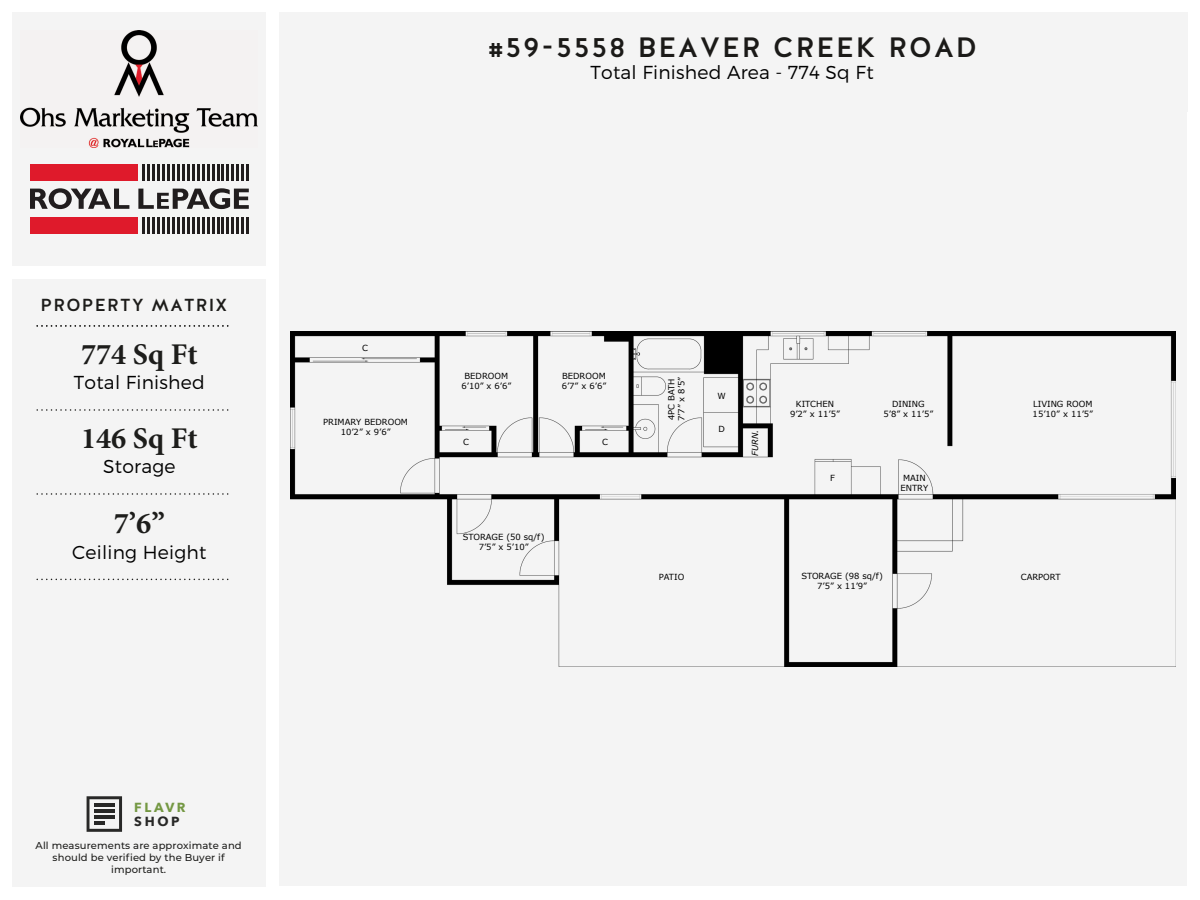
<style>
.page{position:relative;width:1200px;height:900px;background:#fff}
.page>*{position:absolute;margin:0;border:0;box-sizing:border-box;transform-origin:0 0}
.t1{font:700 30.12px "Minion Pro";color:#1d1d1b}
.t2{font:500 28px "Halis GR";letter-spacing:.075em;color:#1d1c1a}
.t3{font:300 18.76px "Montserrat";letter-spacing:.01em;color:#000}
.t4{font:500 17.44px "Halis GR";letter-spacing:.075em;color:#1d1c1a}
.t5{font:700 13.16px "Avenir Next";letter-spacing:.195em;color:#749843}
.t6{font:700 13.16px "Avenir Next";color:#282827}
.t7{font:500 10px/12px "Montserrat";letter-spacing:.01em;color:#1d1d1b;text-align:center}
.t8{font:8.4px/10.1px "Verdana";color:#000;text-align:center}
.t9{font:italic 8.4px "Verdana";color:#000}
</style>
<div class="page">
<div style="left:279px;top:112px;width:908px;height:774px;background:#f4f4f4"></div>
<div style="left:12px;top:12px;width:254px;height:875px;background:#f4f4f4"></div>
<div style="left:12px;top:266px;width:267px;height:13px;background:#fff"></div>
<svg style="left:87px;top:796px;width:35px;height:36px"></svg>
<svg style="left:30px;top:188px;width:99px;height:21px"></svg>
<svg style="left:138px;top:188px;width:111px;height:21px"></svg>
<div style="left:30px;top:164px;width:107px;height:16px;background:#df1a2b"></div>
<svg style="left:143px;top:164px;width:2px;height:16px"></svg>
<hr style="left:147px;top:164px;width:3px;height:16px;background:#231f20">
<svg style="left:152px;top:164px;width:97px;height:16px"></svg>
<div style="left:30px;top:217px;width:107px;height:16px;background:#df1a2b"></div>
<svg style="left:143px;top:217px;width:2px;height:16px"></svg>
<hr style="left:147px;top:217px;width:3px;height:16px;background:#231f20">
<svg style="left:152px;top:217px;width:97px;height:16px"></svg>
<div style="left:279px;top:12px;width:908px;height:100px;background:#f4f4f4"></div>
<svg style="left:37px;top:409px;width:192px;height:2px"></svg>
<svg style="left:37px;top:325px;width:192px;height:2px"></svg>
<img style="left:21px;top:31px;width:236px;height:117px">
<svg style="left:37px;top:493px;width:192px;height:2px"></svg>
<svg style="left:37px;top:579px;width:192px;height:1px"></svg>
<img style="left:290px;top:332px;width:886px;height:334px">
<h2 class="t2" style="left:487px;top:29px;width:491px">#59-5558 BEAVER CREEK ROAD</h2>
<h3 class="t3" style="left:591px;top:61px;width:285px">Total Finished Area - 774 Sq Ft</h3>
<h3 class="t4" style="left:40px;top:294px;width:188px">PROPERTY MATRIX</h3>
<h1 class="t1" style="left:81px;top:333px;width:118px">774 Sq Ft</h1>
<h3 class="t3" style="left:74px;top:371px;width:132px">Total Finished</h3>
<h1 class="t1" style="left:81px;top:417px;width:118px">146 Sq Ft</h1>
<h3 class="t3" style="left:103px;top:455px;width:74px">Storage</h3>
<h1 class="t1" style="left:114px;top:502px;width:52px">7’6”</h1>
<h3 class="t3" style="left:72px;top:540px;width:136px">Ceiling Height</h3>
<p class="t8" style="left:362px;top:343px;width:7px">C</p>
<p class="t8" style="left:323px;top:417px;width:86px">PRIMARY BEDROOM<br>10’2” x 9’6”</p>
<p class="t8" style="left:462px;top:371px;width:51px">BEDROOM<br>6’10” x 6’6”</p>
<p class="t8" style="left:463px;top:437px;width:7px">C</p>
<p class="t8" style="left:562px;top:371px;width:46px;text-align:left">BEDROOM<br>6’7” x 6’6”</p>
<p class="t8" style="left:602px;top:437px;width:7px">C</p>
<p class="t8" style="left:463px;top:532px;width:83px">STORAGE (50 sq/f)<br>7’5” x 5’10”</p>
<p class="t8" style="left:666px;top:421px;width:46px;text-align:left;rotate:-90deg">4PC BATH<br>7’7” x 8’5”</p>
<p class="t8" style="left:717px;top:391px;width:10px">W</p>
<p class="t8" style="left:718px;top:424px;width:8px">D</p>
<p class="t9" style="left:750px;top:456px;width:28px;rotate:-90deg">FURN.</p>
<p class="t8" style="left:790px;top:399px;width:51px">KITCHEN<br>9’2” x 11’5”</p>
<p class="t8" style="left:830px;top:473px;width:6px">F</p>
<p class="t8" style="left:883px;top:399px;width:51px">DINING<br>5’8” x 11’5”</p>
<p class="t8" style="left:901px;top:473px;width:29px">MAIN<br>ENTRY</p>
<p class="t8" style="left:1033px;top:399px;width:62px;text-align:left">LIVING ROOM<br>15’10” x 11’5”</p>
<p class="t8" style="left:801px;top:571px;width:83px">STORAGE (98 sq/f)<br>7’5” x 11’9”</p>
<p class="t8" style="left:659px;top:572px;width:27px">PATIO</p>
<p class="t8" style="left:1021px;top:572px;width:41px">CARPORT</p>
<h3 class="t5" style="left:134px;top:796px;width:53px">FLAVR</h3>
<h3 class="t6" style="left:134px;top:810px;width:47px">SHOP</h3>
<p class="t7" style="left:36px;top:839px;width:208px">All measurements are approximate and should be verified by the Buyer if important.</p>
</div>
